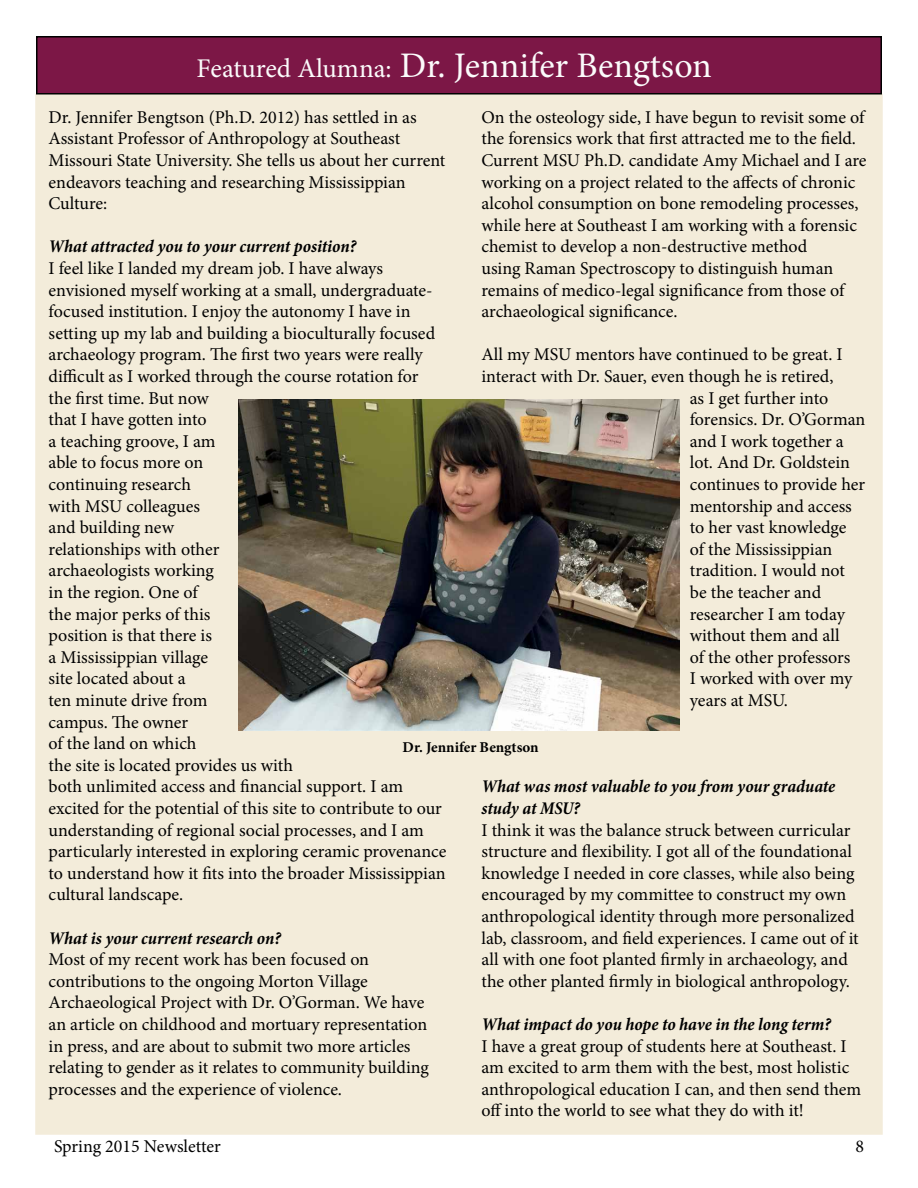
<style>
.page{position:relative;width:918px;height:1188px;background:#fff}
.page>*{position:absolute;margin:0;border:0;box-sizing:border-box;transform-origin:0 0}
.t1{font:36px "Minion Pro";color:#fbfbfb}
.t2{font:18px/21.6px "Minion Pro";letter-spacing:-.005em;color:#000}
.t3{font:italic 700 condensed 18px/21.6px "Minion Pro";letter-spacing:-.005em;color:#000}
.t4{font:700 15px "Minion Pro";color:#000}
.s1{font-size:27px}
</style>
<div class="page">
<div style="left:35px;top:94px;width:848px;height:1041px;background:#f3ecda"></div>
<div style="left:37px;top:37px;width:844px;height:57px;background:#7c1746"></div>
<div style="left:36px;top:36px;width:846px;height:58px;border:2px solid #000"></div>
<img style="left:239px;top:400px;width:440px;height:330px">
<h1 class="t1" style="left:197px;top:41px;width:517px"><span class="s1">Featured Alumna:</span> Dr. Jennifer Bengtson</h1>
<p class="t2" style="left:49px;top:106px;width:398px">Dr. Jennifer Bengtson (Ph.D. 2012) has settled in as Assistant Professor of Anthropology at Southeast Missouri State University. She tells us about her current endeavors teaching and researching Mississippian Culture:</p>
<p class="t3" style="left:49px;top:236px;width:309px">What attracted you to your current position?</p>
<p class="t2" style="left:49px;top:258px;width:399px">I feel like I landed my dream job. I have always envisioned myself working at a small, undergraduate&shy;focused institution. I enjoy the autonomy I have in setting up my lab and building a bioculturally focused archaeology program. The first two years were really difficult as I worked through the course rotation for<br>the first time. But now<br>that I have gotten into<br>a teaching groove, I am<br>able to focus more on<br>continuing research<br>with MSU colleagues<br>and building new<br>relationships with other<br>archaeologists working<br>in the region. One of<br>the major perks of this<br>position is that there is<br>a Mississippian village<br>site located about a<br>ten minute drive from<br>campus. The owner<br>of the land on which<br>the site is located provides us with<br>both unlimited access and financial support. I am excited for the potential of this site to contribute to our understanding of regional social processes, and I am particularly interested in exploring ceramic provenance to understand how it fits into the broader Mississippian cultural landscape.</p>
<p class="t3" style="left:49px;top:927px;width:234px">What is your current research on?</p>
<p class="t2" style="left:49px;top:949px;width:382px">Most of my recent work has been focused on contributions to the ongoing Morton Village Archaeological Project with Dr. O’Gorman. We have an article on childhood and mortuary representation in press, and are about to submit two more articles relating to gender as it relates to community building processes and the experience of violence.</p>
<p class="t2" style="left:481px;top:106px;width:387px">On the osteology side, I have begun to revisit some of the forensics work that first attracted me to the field.<br>Current MSU Ph.D. candidate Amy Michael and I are working on a project related to the affects of chronic alcohol consumption on bone remodeling processes, while here at Southeast I am working with a forensic chemist to develop a non-destructive method<br>using Raman Spectroscopy to distinguish human remains of medico-legal significance from those of archaeological significance.</p>
<p class="t2" style="left:481px;top:344px;width:363px">All my MSU mentors have continued to be great. I</p>
<p class="t2" style="left:481px;top:366px;width:353px">interact with Dr. Sauer, even though he is retired,</p>
<p class="t2" style="left:690px;top:387px;width:140px">as I get further into</p>
<p class="t2" style="left:690px;top:409px;width:177px">forensics. Dr. O’Gorman</p>
<p class="t2" style="left:690px;top:430px;width:156px">and I work together a</p>
<p class="t2" style="left:690px;top:452px;width:162px">lot. And Dr. Goldstein</p>
<p class="t2" style="left:690px;top:474px;width:177px">continues to provide her</p>
<p class="t2" style="left:690px;top:495px;width:164px">mentorship and access</p>
<p class="t2" style="left:690px;top:517px;width:158px">to her vast knowledge</p>
<p class="t2" style="left:690px;top:538px;width:144px">of the Mississippian</p>
<p class="t2" style="left:690px;top:560px;width:157px">tradition. I would not</p>
<p class="t2" style="left:690px;top:582px;width:133px">be the teacher and</p>
<p class="t2" style="left:690px;top:603px;width:157px">researcher I am today</p>
<p class="t2" style="left:690px;top:625px;width:151px">without them and all</p>
<p class="t2" style="left:690px;top:646px;width:162px">of the other professors</p>
<p class="t2" style="left:690px;top:668px;width:164px">I worked with over my</p>
<p class="t2" style="left:690px;top:690px;width:100px">years at MSU.</p>
<p class="t4" style="left:403px;top:736px;width:138px">Dr. Jennifer Bengtson</p>
<p class="t3" style="left:482px;top:776px;width:355px">What was most valuable to you from your graduate study at MSU?</p>
<p class="t2" style="left:482px;top:819px;width:379px">I think it was the balance struck between curricular structure and flexibility. I got all of the foundational knowledge I needed in core classes, while also being encouraged by my committee to construct my own anthropological identity through more personalized lab, classroom, and field experiences. I came out of it all with one foot planted firmly in archaeology, and the other planted firmly in biological anthropology.</p>
<p class="t3" style="left:482px;top:1013px;width:351px">What impact do you hope to have in the long term?</p>
<p class="t2" style="left:482px;top:1035px;width:381px">I have a great group of students here at Southeast. I am excited to arm them with the best, most holistic anthropological education I can, and then send them off into the world to see what they do with it!</p>
<p class="t2" style="left:54px;top:1136px;width:168px">Spring 2015 Newsletter</p>
<p class="t2" style="left:855px;top:1136px;width:10px">8</p>
</div>
